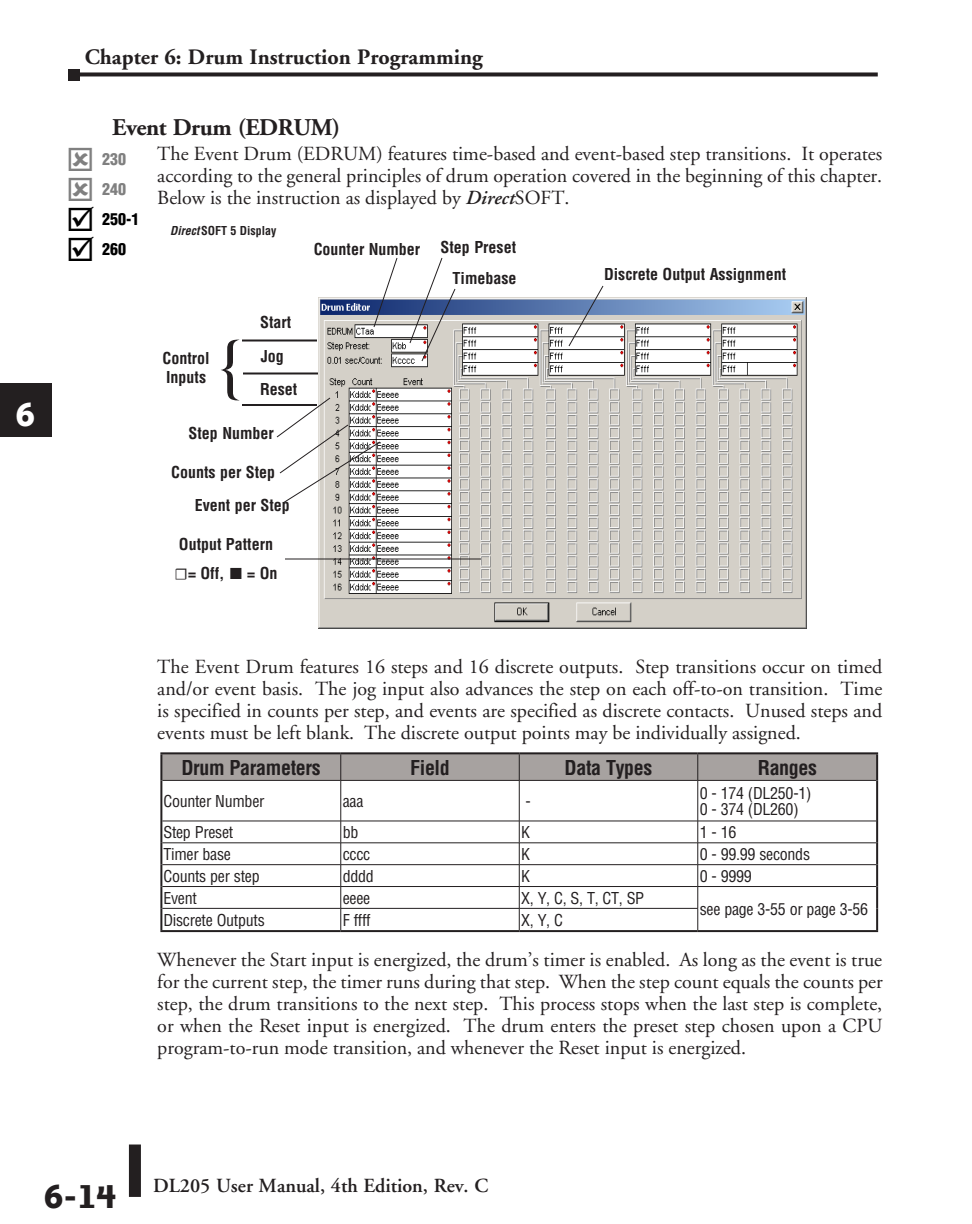
<style>
.page{position:relative;width:972px;height:1224px;background:#fff}
.page>*{position:absolute;margin:0;border:0;box-sizing:border-box;transform-origin:0 0}
.t1{font:condensed 72px "Helvetica";color:#231f20}
.t2{font:700 40px "Bailey Sans ITC";color:#231f20}
.t3{font:700 40px "Bailey Sans ITC";color:#fff}
.Subhead{font:700 24px "Adobe Garamond";letter-spacing:-.02em;color:#231f20}
.t4{font:700 22px "Adobe Garamond";color:#231f20}
.Body{font:20px/22px "Adobe Garamond";color:#231f20;text-align:justify}
.Table_Titles{font:700 condensed 20px "Helvetica";letter-spacing:-.02em;color:#231f20}
.t5{font:600 20px "Adobe Garamond";color:#231f20}
.Table_Body{font:condensed 16px/15.6px "Helvetica";letter-spacing:-.02em;color:#231f20}
.Call_Out{font:700 condensed 16px/28.8px "Helvetica";color:#231f20}
.t6{font:900 condensed 16px/30px "Helvetica";color:#000}
.Call_Out-2{font:700 condensed 12px "Helvetica";color:#231f20}
.s1{font-weight:600;font-style:italic}
.s2{color:#808080}
.s3{font-style:italic}
.s4{font-family:"Minion Pro";font-weight:400;font-stretch:normal}
.s5{font-family:"Bookman Old Style";font-weight:400;font-stretch:normal;font-size:24px}
</style>
<div class="page">
<svg style="left:80px;top:72px;width:798px;height:4px;background:#3d393a"></svg>
<div style="left:129px;top:1145px;width:12px;height:52px;background:#231f20"></div>
<div style="left:68px;top:69px;width:12px;height:11px;background:#231f20"></div>
<div style="left:0;top:383px;width:52px;height:54px;background:#231f20"></div>
<img style="left:318px;top:297px;width:489px;height:331px">
<hr style="left:242px;top:340px;width:75px;height:2px;background:#231f20">
<hr style="left:243px;top:372px;width:75px;height:3px;background:#231f20">
<hr style="left:242px;top:404px;width:75px;height:2px;background:#231f20">
<hr style="left:285px;top:558px;width:196px;height:2px;background:#231f20">
<svg style="left:276px;top:397px;width:105px;height:107px"></svg>
<svg style="left:373px;top:258px;width:25px;height:70px"></svg>
<svg style="left:568px;top:285px;width:36px;height:62px"></svg>
<svg style="left:409px;top:257px;width:47px;height:105px"></svg>
<svg style="left:162px;top:781px;width:714px;height:149px"></svg>
<hr style="left:160px;top:752px;width:181px;height:2px;background:#231f20">
<hr style="left:160px;top:754px;width:2px;height:26px;background:#231f20">
<hr style="left:341px;top:752px;width:178px;height:2px;background:#231f20">
<hr style="left:519px;top:752px;width:179px;height:2px;background:#231f20">
<hr style="left:698px;top:752px;width:180px;height:2px;background:#231f20">
<hr style="left:876px;top:754px;width:2px;height:26px;background:#231f20">
<hr style="left:160px;top:780px;width:2px;height:41px;background:#231f20">
<hr style="left:876px;top:780px;width:2px;height:41px;background:#231f20">
<hr style="left:160px;top:821px;width:2px;height:22px;background:#231f20">
<hr style="left:876px;top:821px;width:2px;height:22px;background:#231f20">
<hr style="left:160px;top:843px;width:2px;height:22px;background:#231f20">
<hr style="left:876px;top:843px;width:2px;height:22px;background:#231f20">
<hr style="left:160px;top:865px;width:2px;height:22px;background:#231f20">
<hr style="left:876px;top:865px;width:2px;height:22px;background:#231f20">
<hr style="left:160px;top:887px;width:2px;height:21px;background:#231f20">
<hr style="left:876px;top:887px;width:2px;height:21px;background:#231f20">
<hr style="left:160px;top:908px;width:2px;height:22px;background:#231f20">
<hr style="left:876px;top:908px;width:2px;height:22px;background:#231f20">
<hr style="left:160px;top:930px;width:181px;height:2px;background:#231f20">
<hr style="left:341px;top:930px;width:178px;height:2px;background:#231f20">
<hr style="left:519px;top:930px;width:179px;height:2px;background:#231f20">
<hr style="left:698px;top:930px;width:180px;height:2px;background:#231f20">
<svg style="left:161px;top:753px;width:716px;height:27px;background:#9e9997"></svg>
<hr style="left:162px;top:780px;width:179px;height:1px;background:#231f20">
<hr style="left:341px;top:780px;width:178px;height:1px;background:#231f20">
<hr style="left:340px;top:781px;width:1px;height:40px;background:#231f20">
<hr style="left:519px;top:780px;width:179px;height:1px;background:#231f20">
<hr style="left:519px;top:781px;width:1px;height:40px;background:#231f20">
<hr style="left:698px;top:780px;width:178px;height:1px;background:#231f20">
<hr style="left:697px;top:781px;width:1px;height:40px;background:#231f20">
<hr style="left:162px;top:821px;width:179px;height:1px;background:#231f20">
<hr style="left:341px;top:821px;width:178px;height:1px;background:#231f20">
<hr style="left:519px;top:821px;width:179px;height:1px;background:#231f20">
<hr style="left:698px;top:821px;width:178px;height:1px;background:#231f20">
<hr style="left:162px;top:842px;width:179px;height:1px;background:#231f20">
<hr style="left:341px;top:842px;width:178px;height:1px;background:#231f20">
<hr style="left:519px;top:842px;width:179px;height:1px;background:#231f20">
<hr style="left:698px;top:842px;width:178px;height:1px;background:#231f20">
<hr style="left:162px;top:864px;width:179px;height:1px;background:#231f20">
<hr style="left:341px;top:864px;width:178px;height:1px;background:#231f20">
<hr style="left:519px;top:864px;width:179px;height:1px;background:#231f20">
<hr style="left:698px;top:864px;width:178px;height:1px;background:#231f20">
<hr style="left:162px;top:886px;width:179px;height:1px;background:#231f20">
<hr style="left:341px;top:886px;width:178px;height:1px;background:#231f20">
<hr style="left:519px;top:886px;width:179px;height:1px;background:#231f20">
<hr style="left:698px;top:886px;width:178px;height:1px;background:#231f20">
<hr style="left:162px;top:908px;width:179px;height:1px;background:#231f20">
<hr style="left:341px;top:908px;width:178px;height:1px;background:#231f20">
<svg style="left:340px;top:821px;width:1px;height:109px"></svg>
<hr style="left:519px;top:908px;width:179px;height:1px;background:#231f20">
<svg style="left:519px;top:821px;width:1px;height:109px"></svg>
<svg style="left:697px;top:821px;width:1px;height:109px"></svg>
<h2 class="t3" style="left:15px;top:392px;width:22px">6</h2>
<p class="t4" style="left:85px;top:45px;width:399px">Chapter 6: Drum Instruction Programming</p>
<p class="Subhead" style="left:112px;top:114px;width:230px">Event Drum (EDRUM)</p>
<p class="Body" style="left:157px;top:143px;width:727px">The Event Drum (EDRUM) features time-based and event-based step transitions. It operates according to the general principles of drum operation covered in the beginning of this chapter.<br>Below is the instruction as displayed by <span class="s1">Direct</span>SOFT.</p>
<p class="t6" style="left:102px;top:144px;width:39px"><span class="s2">230<br>240<br></span>250-1<br>260</p>
<p class="Call_Out-2" style="left:170px;top:223px;width:108px"><span class="s3">Direct</span> SOFT 5 Display</p>
<p class="Call_Out" style="left:314px;top:235px;width:108px">Counter Number</p>
<p class="Call_Out" style="left:441px;top:233px;width:77px">Step Preset</p>
<p class="Call_Out" style="left:453px;top:264px;width:65px">Timebase</p>
<p class="Call_Out" style="left:604px;top:260px;width:184px">Discrete Output Assignment</p>
<p class="Call_Out" style="left:163px;top:348px;width:49px;line-height:19.2px">Control<br>Inputs</p>
<p class="t1" style="left:220px;top:322px;width:21px">{</p>
<p class="Call_Out" style="left:260px;top:308px;width:33px">Start</p>
<p class="Call_Out" style="left:261px;top:342px;width:25px">Jog</p>
<p class="Call_Out" style="left:260px;top:375px;width:39px">Reset</p>
<p class="Call_Out" style="left:189px;top:419px;width:87px">Step Number</p>
<p class="Call_Out" style="left:171px;top:458px;width:105px">Counts per Step</p>
<p class="Call_Out" style="left:195px;top:490px;width:97px">Event per Step</p>
<p class="Call_Out" style="left:175px;top:530px;width:104px">Output Pattern <span class="s4">☐</span>= Off, <span class="s5">■</span> = On</p>
<p class="Body" style="left:157px;top:656px;width:727px">The Event Drum features 16 steps and 16 discrete outputs. Step transitions occur on timed and/or event basis. The jog input also advances the step on each off-to-on transition. Time is specified in counts per step, and events are specified as discrete contacts. Unused steps and events must be left blank. The discrete output points may be individually assigned.</p>
<p class="Table_Titles" style="left:181px;top:755px;width:141px">Drum Parameters</p>
<p class="Table_Titles" style="left:410px;top:755px;width:41px">Field</p>
<p class="Table_Titles" style="left:565px;top:755px;width:89px">Data Types</p>
<p class="Table_Titles" style="left:758px;top:755px;width:61px">Ranges</p>
<p class="Table_Body" style="left:163px;top:793px;width:103px">Counter Number</p>
<p class="Table_Body" style="left:343px;top:793px;width:22px">aaa</p>
<p class="Table_Body" style="left:525px;top:793px;width:7px">-</p>
<p class="Table_Body" style="left:700px;top:786px;width:113px">0 - 174 (DL250-1)<br>0 - 374 (DL260)</p>
<p class="Table_Body" style="left:163px;top:825px;width:71px">Step Preset</p>
<p class="Table_Body" style="left:343px;top:825px;width:17px">bb</p>
<p class="Table_Body" style="left:521px;top:825px;width:10px">K</p>
<p class="Table_Body" style="left:700px;top:825px;width:38px">1 - 16</p>
<p class="Table_Body" style="left:163px;top:846px;width:69px">Timer base</p>
<p class="Table_Body" style="left:343px;top:846px;width:29px">cccc</p>
<p class="Table_Body" style="left:521px;top:846px;width:10px">K</p>
<p class="Table_Body" style="left:700px;top:846px;width:112px">0 - 99.99 seconds</p>
<p class="Table_Body" style="left:163px;top:868px;width:98px">Counts per step</p>
<p class="Table_Body" style="left:343px;top:868px;width:33px">dddd</p>
<p class="Table_Body" style="left:521px;top:868px;width:10px">K</p>
<p class="Table_Body" style="left:700px;top:868px;width:54px">0 - 9999</p>
<p class="Table_Body" style="left:163px;top:890px;width:35px">Event</p>
<p class="Table_Body" style="left:343px;top:890px;width:29px">eeee</p>
<p class="Table_Body" style="left:521px;top:890px;width:124px">X, Y, C, S, T, CT, SP</p>
<p class="Table_Body" style="left:700px;top:901px;width:170px">see page 3-55 or page 3-56</p>
<p class="Table_Body" style="left:163px;top:912px;width:103px">Discrete Outputs</p>
<p class="Table_Body" style="left:343px;top:912px;width:29px">F ffff</p>
<p class="Table_Body" style="left:521px;top:912px;width:43px">X, Y, C</p>
<p class="Body" style="left:157px;top:949px;width:727px">Whenever the Start input is energized, the drum’s timer is enabled. As long as the event is true for the current step, the timer runs during that step. When the step count equals the counts per step, the drum transitions to the next step. This process stops when the last step is complete, or when the Reset input is energized. The drum enters the preset step chosen upon a CPU program-to-run mode transition, and whenever the Reset input is energized.</p>
<h2 class="t2" style="left:43px;top:1174px;width:75px">6-14</h2>
<p class="t5" style="left:153px;top:1174px;width:337px">DL205 User Manual, 4th Edition, Rev. C</p>
</div>
